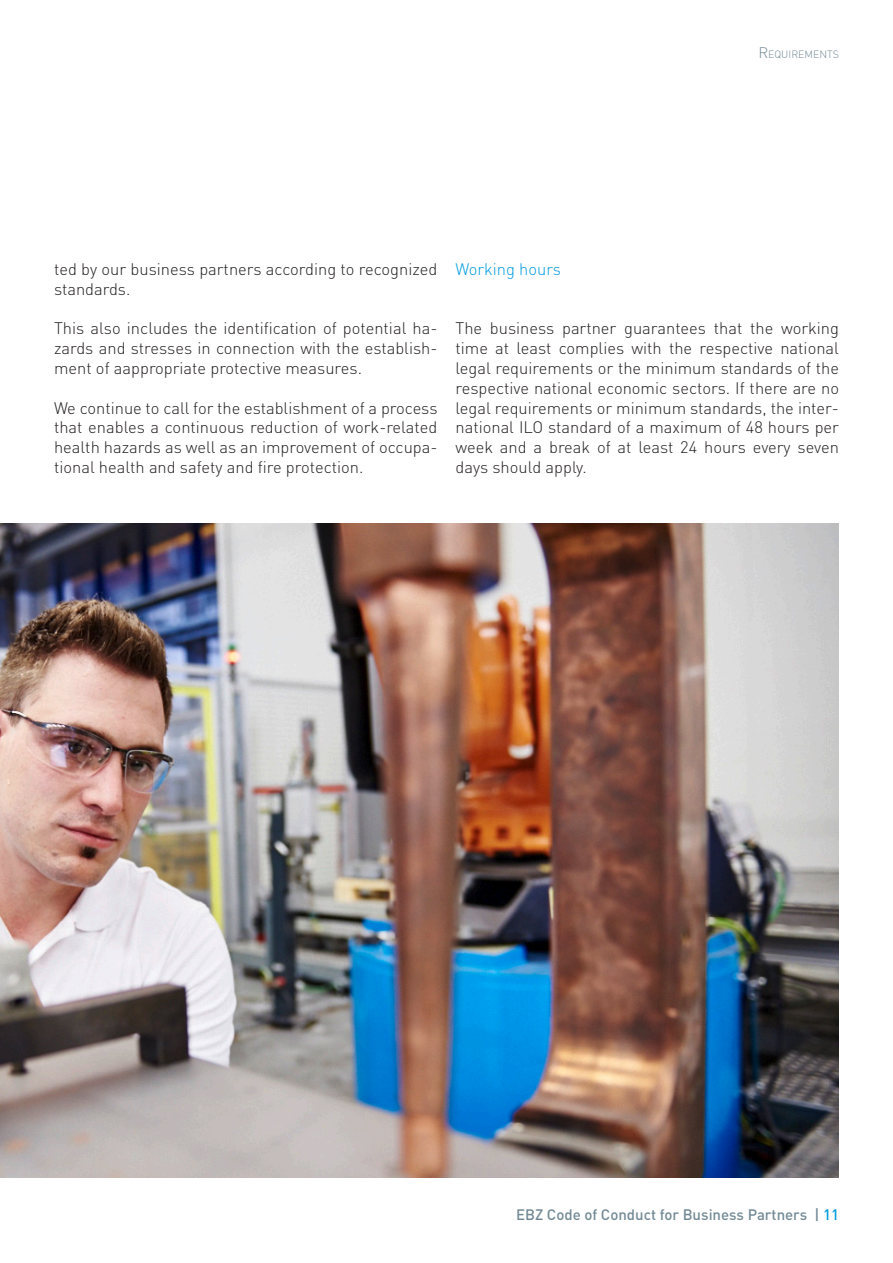
<style>
.page{position:relative;width:893px;height:1263px;background:#fff}
.page>*{position:absolute;margin:0;border:0;box-sizing:border-box;transform-origin:0 0}
.Fließtext{font:300 16.5px/19.8px "DIN Pro";color:#231f20;text-align:justify}
.Ü4{font:300 16.5px "DIN Pro";color:#009bde}
.t1{font:500 15px "DIN Pro";color:#738a95}
.t2{font:300 10.5px "DIN Pro";color:#738a95}
.s1{font-size:15px}
.s2{color:#009bde}
</style>
<div class="page">
<img style="left:0;top:523px;width:839px;height:655px">
<p class="t2" style="left:758px;top:47px;width:82px"><span class="s1">R</span> EQUIREMENTS</p>
<p class="Fließtext" style="left:54px;top:258px;width:385px">ted by our business partners according to recognized standards.</p>
<p class="Fließtext" style="left:54px;top:318px;width:385px">This also includes the identification of potential ha&shy;zards and stresses in connection with the establish&shy;ment of aappropriate protective measures.</p>
<p class="Fließtext" style="left:54px;top:397px;width:385px">We continue to call for the establishment of a process that enables a continuous reduction of work-related health hazards as well as an improvement of occupa&shy;tional health and safety and fire protection.</p>
<p class="Ü4" style="left:455px;top:258px;width:107px">Working hours</p>
<p class="Fließtext" style="left:455px;top:318px;width:385px">The business partner guarantees that the working time at least complies with the respective national legal requirements or the minimum standards of the respective national economic sectors. If there are no legal requirements or minimum standards, the inter&shy;national ILO standard of a maximum of 48 hours per week and a break of at least 24 hours every seven days should apply.</p>
<p class="t1" style="left:516px;top:1205px;width:324px">EBZ Code of Conduct for Business Partners | <span class="s2">11</span></p>
</div>
